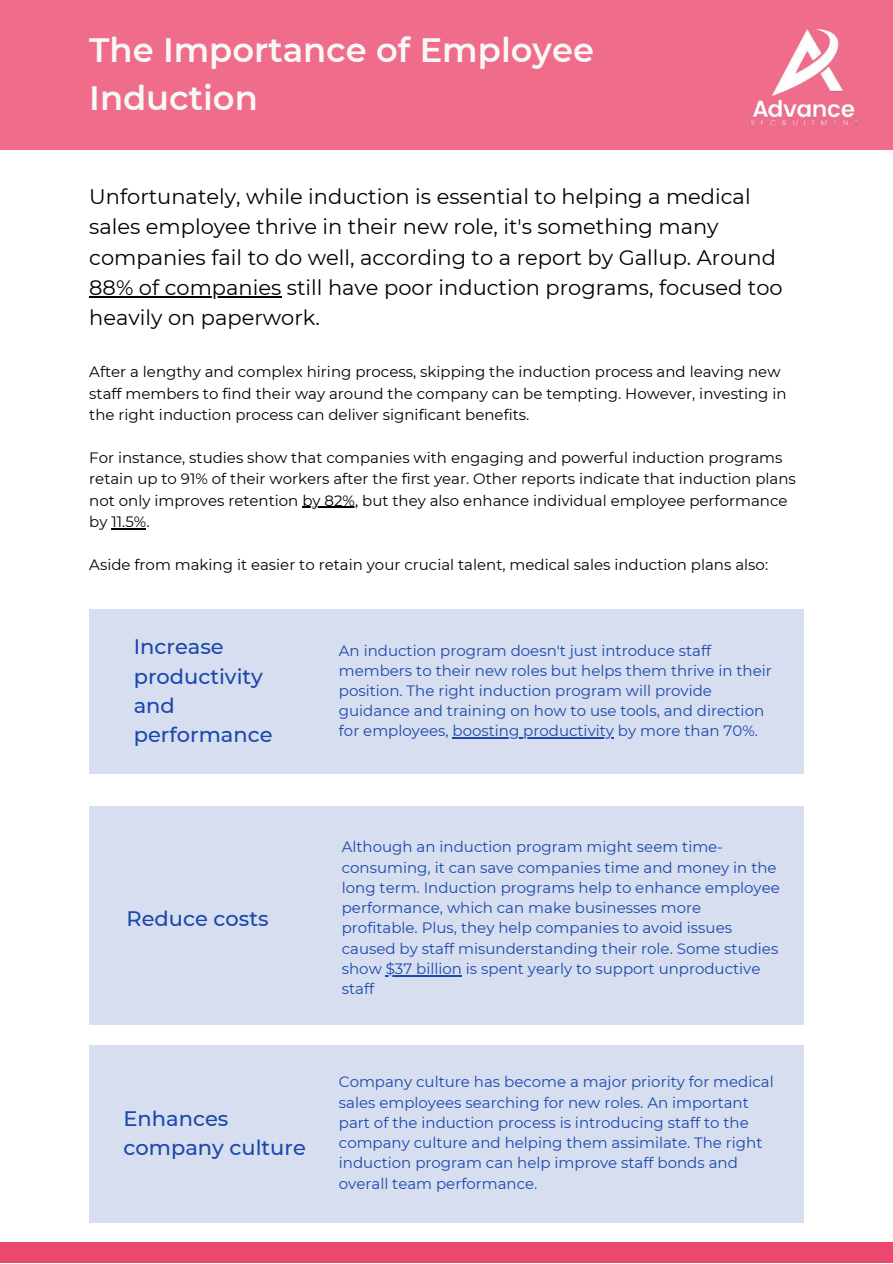
<style>
.page{position:relative;width:893px;height:1264px;background:#fff}
.page>*{position:absolute;margin:0;border:0;box-sizing:border-box;transform-origin:0 0}
.t1{font:600 33.75px/47.2px "Montserrat";color:#f8f8f8}
.t2{font:21px/30.3px "Montserrat";color:#000}
.t3{font:500 21px/29.2px "Montserrat";color:#1b48ab}
.t4{font:15px/20.2px "Montserrat";color:#1b48ab}
.t5{font:15px/21.3px "Montserrat";color:#000}
</style>
<div class="page">
<div style="left:0;top:1242px;width:892px;height:20px;background:#ec486e"></div>
<div style="left:0;top:0;width:892px;height:149px;background:#ef6c8b"></div>
<img style="left:750px;top:29px;width:108px;height:97px">
<hr style="left:89px;top:296px;width:192px;height:1px;background:#000">
<hr style="left:302px;top:507px;width:56px;height:1px;background:#000">
<hr style="left:111px;top:528px;width:35px;height:1px;background:#000">
<div style="left:89px;top:609px;width:714px;height:164px;background:#d6deef"></div>
<hr style="left:452px;top:737px;width:162px;height:1px;background:#1b48ab">
<div style="left:89px;top:806px;width:714px;height:218px;background:#d6deef"></div>
<hr style="left:386px;top:975px;width:76px;height:1px;background:#1b48ab">
<div style="left:89px;top:1044px;width:714px;height:178px;background:#d6deef"></div>
<h1 class="t1" style="left:89px;top:27px;width:506px">The Importance of Employee<br>Induction</h1>
<p class="t2" style="left:89px;top:181px;width:695px">Unfortunately, while induction is essential to helping a medical sales employee thrive in their new role, it's something many companies fail to do well, according to a report by Gallup. Around 88% of companies still have poor induction programs, focused too heavily on paperwork.</p>
<p class="t5" style="left:89px;top:361px;width:698px">After a lengthy and complex hiring process, skipping the induction process and leaving new staff members to find their way around the company can be tempting. However, investing in the right induction process can deliver significant benefits.</p>
<p class="t5" style="left:89px;top:447px;width:708px">For instance, studies show that companies with engaging and powerful induction programs retain up to 91% of their workers after the first year. Other reports indicate that induction plans not only improves retention by 82%, but they also enhance individual employee performance by 11.5%.</p>
<p class="t5" style="left:89px;top:553px;width:680px">Aside from making it easier to retain your crucial talent, medical sales induction plans also:</p>
<h2 class="t3" style="left:134px;top:632px;width:140px">Increase productivity and performance</h2>
<p class="t4" style="left:339px;top:640px;width:434px">An induction program doesn't just introduce staff members to their new roles but helps them thrive in their position. The right induction program will provide guidance and training on how to use tools, and direction for employees, boosting productivity by more than 70%.</p>
<h2 class="t3" style="left:126px;top:903px;width:144px">Reduce costs</h2>
<h2 class="t3" style="left:124px;top:1103px;width:184px">Enhances company culture</h2>
<p class="t4" style="left:342px;top:837px;width:439px">Although an induction program might seem time&shy;consuming, it can save companies time and money in the long term. Induction programs help to enhance employee performance, which can make businesses more profitable. Plus, they help companies to avoid issues caused by staff misunderstanding their role. Some studies show $37 billion is spent yearly to support unproductive staff</p>
<p class="t4" style="left:339px;top:1071px;width:436px">Company culture has become a major priority for medical sales employees searching for new roles. An important part of the induction process is introducing staff to the company culture and helping them assimilate. The right induction program can help improve staff bonds and overall team performance.</p>
</div>
